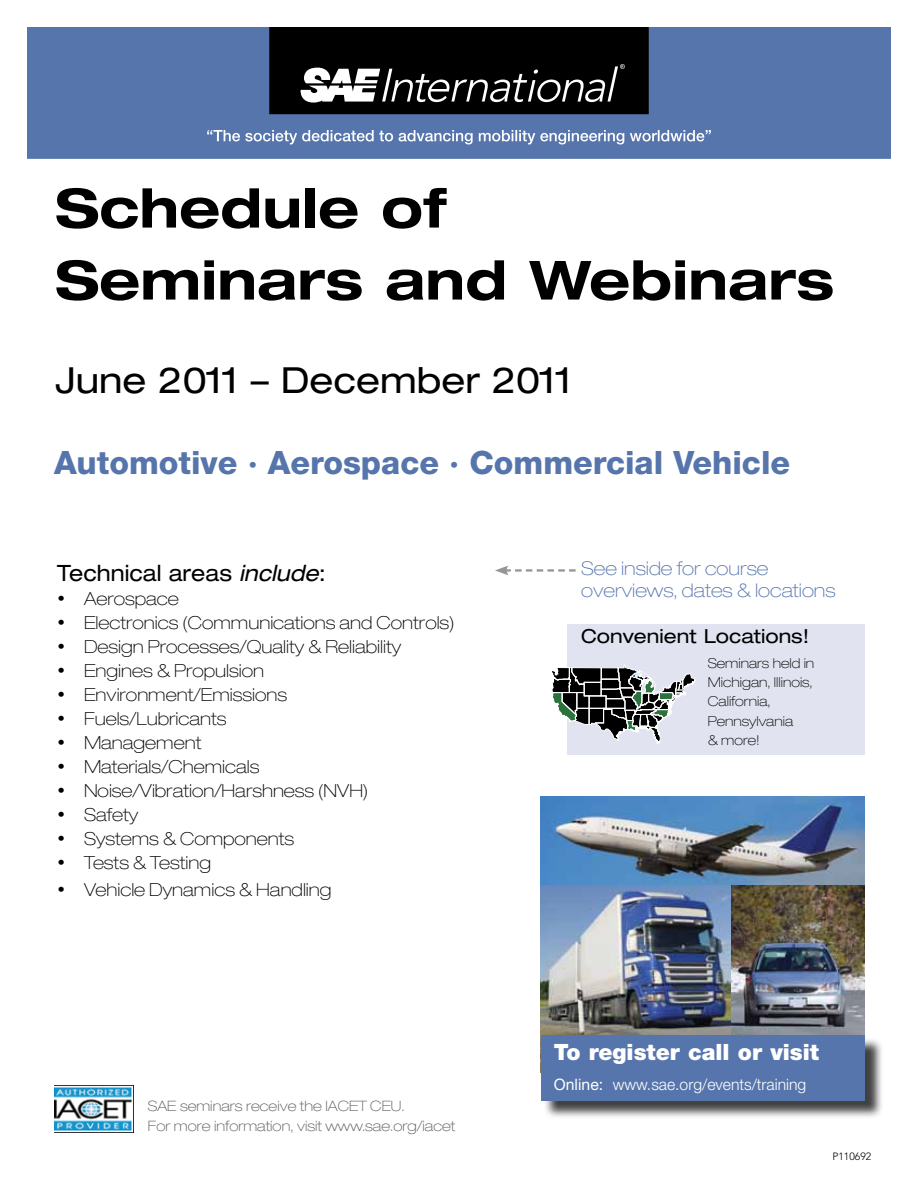
<style>
.page{position:relative;width:918px;height:1188px;background:#fff}
.page>*{position:absolute;margin:0;border:0;box-sizing:border-box;transform-origin:0 0}
.t1{font:700 expanded 54px/72px "Helvetica Neue LT Std";color:#000}
.t2{font:expanded 36px "Helvetica Neue LT Std";color:#000}
.t3{font:800 32.25px "Helvetica Neue LT Std";color:#5675ac}
.t4{font:expanded 22.5px "Helvetica Neue LT Std";color:#000;scale:.95 1}
.t5{font:900 22.5px "Helvetica Neue LT Std";color:#fff}
.t6{font:expanded 19.35px "Helvetica Neue LT Std";color:#000}
.t7{font:100 expanded 18.9px/22.6px "Helvetica Neue LT Std";color:#5675ac}
.t8{font:100 expanded 18px "Helvetica Neue LT Std";color:#000}
.t9{font:300 15.75px "Helvetica Neue LT Std";color:#fff}
.t10{font:100 expanded 14.25px/20.1px "Helvetica Neue LT Std";color:#58595b}
.t11{font:100 expanded 13.65px/19.4px "Helvetica Neue LT Std";color:#000}
.t12{font:300 10.5px "Avenir";color:#000}
.s1{font-style:italic}
.s2{font-weight:400}
</style>
<div class="page">
<div style="left:27px;top:27px;width:864px;height:132px;background:#5675ac"></div>
<svg style="left:207px;top:130px;width:504px;height:14px;background:#859bc3"></svg>
<div style="left:567px;top:624px;width:298px;height:130px;background:#e1e4f0"></div>
<svg style="left:495px;top:566px;width:81px;height:9px"></svg>
<img style="left:54px;top:1086px;width:78px;height:46px">
<svg style="left:551px;top:665px;width:145px;height:79px"></svg>
<svg style="left:269px;top:27px;width:380px;height:87px;background:#1b1b1b"></svg>
<img style="left:730px;top:885px;width:135px;height:150px">
<img style="left:541px;top:885px;width:189px;height:150px">
<img style="left:541px;top:797px;width:324px;height:88px">
<div style="left:543px;top:1037px;width:340px;height:82px;background:#000;opacity:.75"></div>
<div style="left:541px;top:1035px;width:324px;height:65px;background:#5675ac"></div>
<h1 class="t1" style="left:55px;top:171px;width:781px">Schedule of<br>Seminars and Webinars</h1>
<h2 class="t2" style="left:55px;top:358px;width:518px">June 2011 – December 2011</h2>
<h3 class="t3" style="left:54px;top:444px;width:738px">Automotive · Aerospace · Commercial Vehicle</h3>
<p class="t4" style="left:57px;top:559px;width:285px">Technical areas <span class="s1">include</span>:</p>
<p class="t8" style="left:57px;top:588px;width:123px">• Aerospace</p>
<p class="t8" style="left:57px;top:612px;width:399px">• Electronics (Communications and Controls)</p>
<p class="t8" style="left:57px;top:636px;width:346px">• Design Processes/Quality &amp; Reliability</p>
<p class="t8" style="left:57px;top:660px;width:209px">• Engines &amp; Propulsion</p>
<p class="t8" style="left:57px;top:684px;width:232px">• Environment/Emissions</p>
<p class="t8" style="left:57px;top:708px;width:171px">• Fuels/Lubricants</p>
<p class="t8" style="left:57px;top:732px;width:146px">• Management</p>
<p class="t8" style="left:57px;top:756px;width:204px">• Materials/Chemicals</p>
<p class="t8" style="left:57px;top:780px;width:313px">• Noise/Vibration/Harshness (NVH)</p>
<p class="t8" style="left:57px;top:804px;width:83px">• Safety</p>
<p class="t8" style="left:57px;top:828px;width:239px">• Systems &amp; Components</p>
<p class="t8" style="left:57px;top:852px;width:156px">• Tests &amp; Testing</p>
<p class="t8" style="left:57px;top:879px;width:276px">• Vehicle Dynamics &amp; Handling</p>
<p class="t10" style="left:148px;top:1095px;width:309px">SAE seminars receive the IACET CEU.<br>For more information, visit www.sae.org/iacet</p>
<p class="t7" style="left:581px;top:557px;width:256px">See inside for course overviews, dates &amp; locations</p>
<p class="t6" style="left:581px;top:625px;width:230px">Convenient Locations!</p>
<p class="t11" style="left:708px;top:653px;width:108px">Seminars held in<br>Michigan, Illinois,<br>California,<br>Pennsylvania<br>&amp; more!</p>
<p class="t5" style="left:554px;top:1039px;width:267px">To register call or visit</p>
<p class="t9" style="left:554px;top:1075px;width:254px"><span class="s2">Online:</span> www.sae.org/events/training</p>
<p class="t12" style="left:832px;top:1150px;width:40px">P110692</p>
</div>
